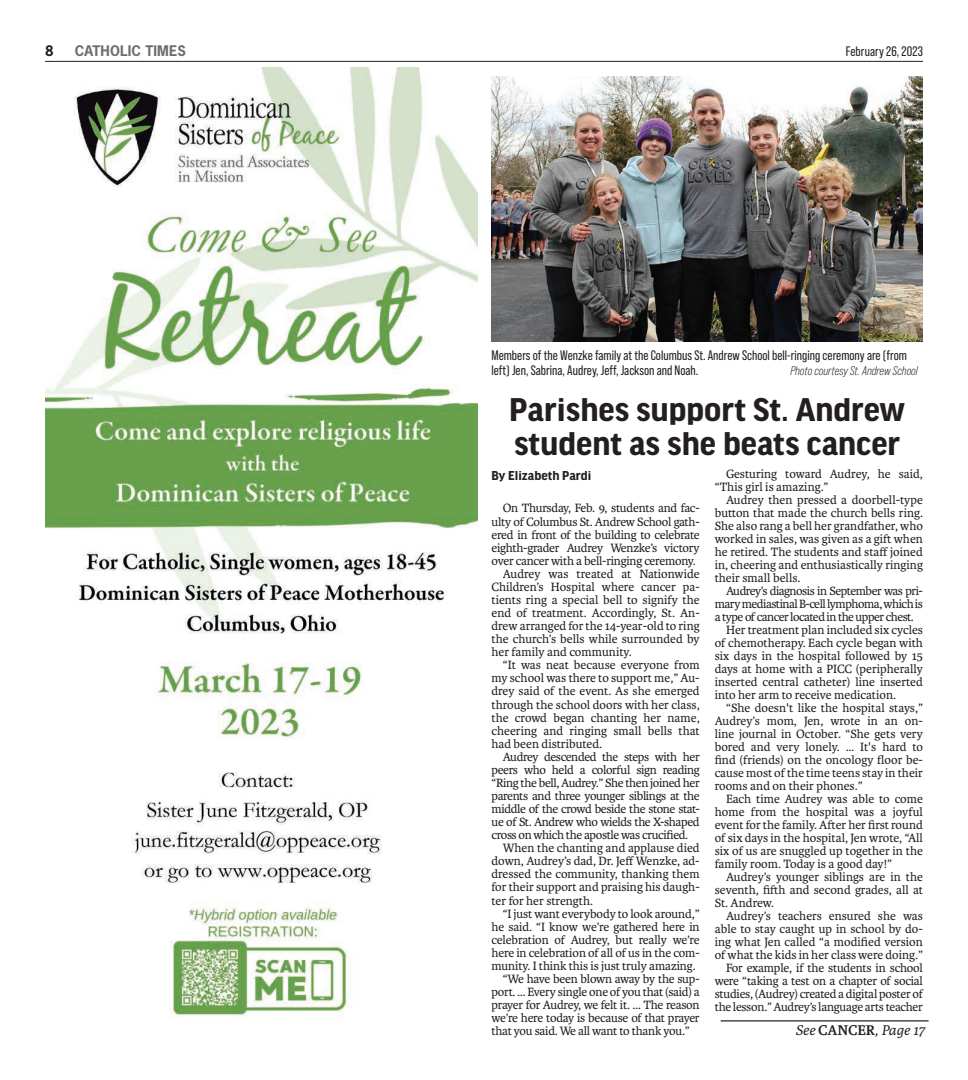
<style>
.page{position:relative;width:968px;height:1080px;background:#fff}
.page>*{position:absolute;margin:0;border:0;box-sizing:border-box;transform-origin:0 0}
.t1{font:700 35px/33.8px "Good Headline Pro";color:#231f20}
.t2{font:italic 15px "Karmina";letter-spacing:-.005em;color:#231f20}
.t3{font:13.75px/15px "Bebas Neue Pro";color:#231f20}
.t4{font:700 13.75px "Good Headline Pro";color:#231f20}
.t5{font:700 13.75px "News Gothic Std";letter-spacing:.01em;color:#6c6d70}
.t6{font:700 13.75px "News Gothic Std";color:#231f20}
.t7{font:12.75px/13px "Karmina";letter-spacing:-.01em;color:#231f20}
.t8{font:12.75px "Karmina";letter-spacing:-.03em;color:#231f20}
.t9{font:12.75px "Karmina";letter-spacing:-.04em;color:#231f20}
.t10{font:italic 12.5px "Bebas Neue Pro";color:#231f20}
.s1{font-weight:700;font-style:normal}
</style>
<div class="page">
<hr style="left:45px;top:61px;width:877px;height:1px;background:#231f20">
<img style="left:45px;top:68px;width:432px;height:950px">
<img style="left:491px;top:77px;width:431px;height:265px">
<hr style="left:720px;top:1020px;width:208px;height:2px;background:#231f20">
<p class="t6" style="left:45px;top:41px;width:10px">8</p>
<p class="t5" style="left:75px;top:41px;width:112px">CATHOLIC TIMES</p>
<p class="t3" style="left:845px;top:44px;width:79px">February 26, 2023</p>
<p class="t3" style="left:491px;top:347px;width:417px">Members of the Wenzke family at the Columbus St. Andrew School bell-ringing ceremony are (from left) Jen, Sabrina, Audrey, Jeff, Jackson and Noah.</p>
<p class="t10" style="left:790px;top:364px;width:129px">Photo courtesy St. Andrew School</p>
<h1 class="t1" style="left:509px;top:394px;width:397px">Parishes support St. Andrew student as she beats cancer</h1>
<p class="t4" style="left:491px;top:469px;width:101px">By Elizabeth Pardi</p>
<p class="t7" style="left:502px;top:502px;width:198px">On Thursday, Feb. 9, students and fac-</p>
<p class="t7" style="left:491px;top:515px;width:210px">ulty of Columbus St. Andrew School gath-</p>
<p class="t7" style="left:491px;top:528px;width:210px">ered in front of the building to celebrate</p>
<p class="t7" style="left:491px;top:541px;width:210px">eighth-grader Audrey Wenzke’s victory</p>
<p class="t7" style="left:491px;top:554px;width:206px">over cancer with a bell-ringing ceremony.</p>
<p class="t7" style="left:502px;top:567px;width:198px">Audrey was treated at Nationwide</p>
<p class="t7" style="left:491px;top:580px;width:210px">Children’s Hospital where cancer pa-</p>
<p class="t7" style="left:491px;top:593px;width:210px">tients ring a special bell to signify the</p>
<p class="t7" style="left:491px;top:607px;width:210px">end of treatment. Accordingly, St. An-</p>
<p class="t7" style="left:491px;top:620px;width:210px">drew arranged for the 14-year-old to ring</p>
<p class="t7" style="left:491px;top:633px;width:210px">the church’s bells while surrounded by</p>
<p class="t7" style="left:491px;top:646px;width:142px">her family and community.</p>
<p class="t7" style="left:502px;top:659px;width:198px">“It was neat because everyone from</p>
<p class="t7" style="left:491px;top:672px;width:210px">my school was there to support me,” Au-</p>
<p class="t7" style="left:491px;top:685px;width:210px">drey said of the event. As she emerged</p>
<p class="t7" style="left:491px;top:698px;width:210px">through the school doors with her class,</p>
<p class="t7" style="left:491px;top:711px;width:210px">the crowd began chanting her name,</p>
<p class="t7" style="left:491px;top:724px;width:210px">cheering and ringing small bells that</p>
<p class="t7" style="left:491px;top:737px;width:112px">had been distributed.</p>
<p class="t8" style="left:502px;top:750px;width:198px">Audrey descended the steps with her</p>
<p class="t8" style="left:491px;top:763px;width:210px">peers who held a colorful sign reading</p>
<p class="t8" style="left:491px;top:776px;width:210px">“Ring the bell, Audrey.” She then joined her</p>
<p class="t8" style="left:491px;top:789px;width:210px">parents and three younger siblings at the</p>
<p class="t8" style="left:491px;top:802px;width:210px">middle of the crowd beside the stone stat-</p>
<p class="t8" style="left:491px;top:815px;width:210px">ue of St. Andrew who wields the X-shaped</p>
<p class="t8" style="left:491px;top:828px;width:198px">cross on which the apostle was crucified.</p>
<p class="t7" style="left:502px;top:842px;width:198px">When the chanting and applause died</p>
<p class="t7" style="left:491px;top:855px;width:210px">down, Audrey’s dad, Dr. Jeff Wenzke, ad-</p>
<p class="t7" style="left:491px;top:868px;width:210px">dressed the community, thanking them</p>
<p class="t7" style="left:491px;top:881px;width:210px">for their support and praising his daugh-</p>
<p class="t7" style="left:491px;top:894px;width:103px">ter for her strength.</p>
<p class="t7" style="left:502px;top:907px;width:198px">“I just want everybody to look around,”</p>
<p class="t7" style="left:491px;top:920px;width:210px">he said. “I know we’re gathered here in</p>
<p class="t7" style="left:491px;top:933px;width:210px">celebration of Audrey, but really we’re</p>
<p class="t7" style="left:491px;top:946px;width:210px">here in celebration of all of us in the com-</p>
<p class="t7" style="left:491px;top:959px;width:206px">munity. I think this is just truly amazing.</p>
<p class="t7" style="left:502px;top:972px;width:198px">“We have been blown away by the sup-</p>
<p class="t7" style="left:491px;top:986px;width:210px">port. … Every single one of you that (said) a</p>
<p class="t7" style="left:491px;top:999px;width:210px">prayer for Audrey, we felt it. … The reason</p>
<p class="t7" style="left:491px;top:1012px;width:210px">we’re here today is because of that prayer</p>
<p class="t7" style="left:491px;top:1025px;width:200px">that you said. We all want to thank you.”</p>
<p class="t7" style="left:714px;top:467px;width:210px;text-indent:11px">Gesturing toward Audrey, he said, “This girl is amazing.”</p>
<p class="t7" style="left:714px;top:493px;width:210px;text-align:justify;text-indent:11px">Audrey then pressed a doorbell-type button that made the church bells ring.<br>She also rang a bell her grandfather, who worked in sales, was given as a gift when he retired. The students and staff joined in, cheering and enthusiastically ringing their small bells.</p>
<p class="t9" style="left:726px;top:583px;width:198px">Audrey’s diagnosis in September was pri-</p>
<p class="t9" style="left:714px;top:596px;width:210px">mary mediastinal B-cell lymphoma, which is</p>
<p class="t9" style="left:714px;top:610px;width:201px">a type of cancer located in the upper chest.</p>
<p class="t7" style="left:726px;top:623px;width:198px">Her treatment plan included six cycles</p>
<p class="t7" style="left:714px;top:636px;width:210px">of chemotherapy. Each cycle began with</p>
<p class="t7" style="left:714px;top:649px;width:210px">six days in the hospital followed by 15</p>
<p class="t7" style="left:714px;top:662px;width:210px">days at home with a PICC (peripherally</p>
<p class="t7" style="left:714px;top:675px;width:210px">inserted central catheter) line inserted</p>
<p class="t7" style="left:714px;top:688px;width:183px">into her arm to receive medication.</p>
<p class="t7" style="left:726px;top:701px;width:198px">“She doesn't like the hospital stays,”</p>
<p class="t7" style="left:714px;top:714px;width:210px">Audrey’s mom, Jen, wrote in an on-</p>
<p class="t7" style="left:714px;top:727px;width:210px">line journal in October. “She gets very</p>
<p class="t7" style="left:714px;top:740px;width:210px">bored and very lonely. … It's hard to</p>
<p class="t7" style="left:714px;top:753px;width:210px">find (friends) on the oncology floor be-</p>
<p class="t7" style="left:714px;top:766px;width:210px">cause most of the time teens stay in their</p>
<p class="t7" style="left:714px;top:779px;width:149px">rooms and on their phones.”</p>
<p class="t7" style="left:726px;top:792px;width:198px">Each time Audrey was able to come</p>
<p class="t7" style="left:714px;top:805px;width:210px">home from the hospital was a joyful</p>
<p class="t7" style="left:714px;top:818px;width:210px">event for the family. After her first round</p>
<p class="t7" style="left:714px;top:831px;width:210px">of six days in the hospital, Jen wrote, “All</p>
<p class="t7" style="left:714px;top:844px;width:210px">six of us are snuggled up together in the</p>
<p class="t7" style="left:714px;top:857px;width:179px">family room. Today is a good day!”</p>
<p class="t7" style="left:726px;top:870px;width:198px">Audrey’s younger siblings are in the</p>
<p class="t7" style="left:714px;top:883px;width:210px">seventh, fifth and second grades, all at</p>
<p class="t7" style="left:714px;top:896px;width:61px">St. Andrew.</p>
<p class="t7" style="left:726px;top:909px;width:198px">Audrey’s teachers ensured she was</p>
<p class="t7" style="left:714px;top:922px;width:210px">able to stay caught up in school by do-</p>
<p class="t7" style="left:714px;top:935px;width:210px">ing what Jen called “a modified version</p>
<p class="t7" style="left:714px;top:948px;width:210px">of what the kids in her class were doing.”</p>
<p class="t7" style="left:726px;top:961px;width:198px">For example, if the students in school</p>
<p class="t7" style="left:714px;top:974px;width:210px">were “taking a test on a chapter of social</p>
<p class="t7" style="left:714px;top:987px;width:210px">studies, (Audrey) created a digital poster of</p>
<p class="t7" style="left:714px;top:1000px;width:210px">the lesson.” Audrey’s language arts teacher</p>
<p class="t2" style="left:795px;top:1022px;width:131px">See <span class="s1">CANCER</span>, Page 17</p>
</div>
